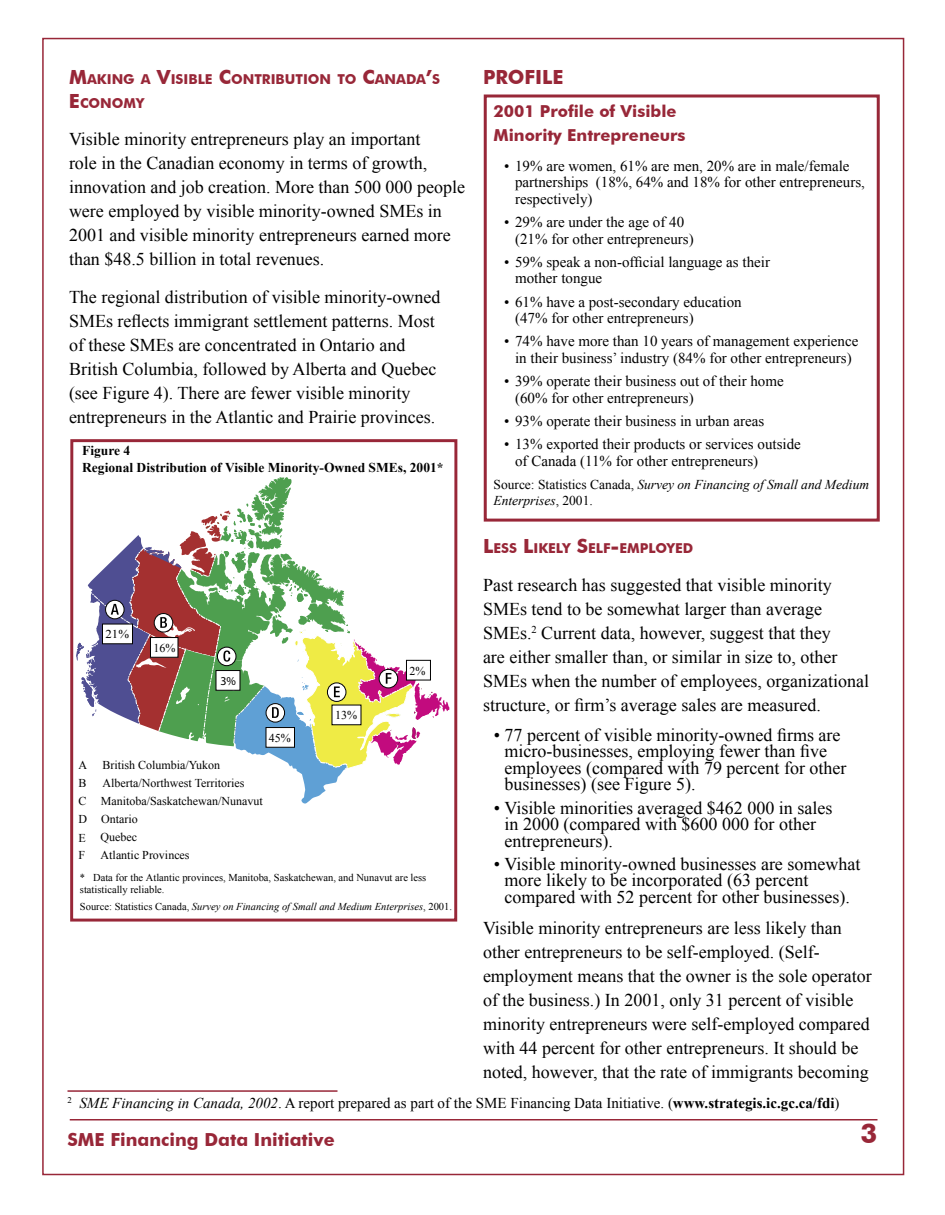
<style>
.page{position:relative;width:945px;height:1215px;background:#fff}
.page>*{position:absolute;margin:0;border:0;box-sizing:border-box;transform-origin:0 0}
.t1{font:700 27px "Futura BT";color:#982738}
.t2{font:700 19.5px "Futura BT";color:#982738}
.t3{font:18px/24px "Times New Roman";color:#000}
.t4{font:700 18px "Futura BT";color:#982738}
.t5{font:700 16.5px/24px "Futura BT";color:#982738}
.t6{font:15px/16.5px "Times New Roman";color:#000}
.t7{font:700 13.65px/24px "Futura BT";color:#982738}
.t8{font:italic 13.5px/16.5px "Times New Roman";color:#000}
.t9{font:700 13.5px/16.2px "Times New Roman";color:#000}
.t10{font:12px/18px "Times New Roman";color:#000}
.t11{font:12px "Times New Roman";color:#000;scale:1.07 1}
.t12{font:10.5px/12.6px "Times New Roman";color:#000}
.t13{font:italic 10.5px "Times New Roman";color:#000}
.s1{font-size:19.5px}
.s2{font-style:normal}
.s3{font-style:italic}
.s4{font-weight:700}
</style>
<div class="page">
<hr style="left:70px;top:1119px;width:808px;height:1px;background:#982738">
<div style="left:70px;top:439px;width:387px;height:483px;border:3px solid #982738"></div>
<div style="left:484px;top:94px;width:396px;height:428px;border:3px solid #982738"></div>
<hr style="left:68px;top:1090px;width:270px;height:2px;background:#982738">
<svg style="left:76px;top:477px;width:373px;height:327px"></svg>
<p class="t7" style="left:69px;top:67px;width:373px"><span class="s1">M</span>AKING A <span class="s1">V</span>ISIBLE <span class="s1">C</span>ONTRIBUTION TO <span class="s1">C</span>ANADA<span class="s1">’</span>S<br><span class="s1">E</span>CONOMY</p>
<p class="t3" style="left:69px;top:127px;width:397px">Visible minority entrepreneurs play an important<br>role in the Canadian economy in terms of growth, innovation and job creation. More than 500 000 people were employed by visible minority-owned SMEs in 2001 and visible minority entrepreneurs earned more than $48.5 billion in total revenues.</p>
<p class="t3" style="left:69px;top:285px;width:373px">The regional distribution of visible minority-owned SMEs reflects immigrant settlement patterns. Most of these SMEs are concentrated in Ontario and British Columbia, followed by Alberta and Quebec (see Figure 4). There are fewer visible minority entrepreneurs in the Atlantic and Prairie provinces.</p>
<p class="t9" style="left:82px;top:442px;width:363px">Figure 4<br>Regional Distribution of Visible Minority-Owned SMEs, 2001*</p>
<p class="t11" style="left:105px;top:626px;width:24px">21%</p>
<p class="t10" style="left:153px;top:639px;width:23px">16%</p>
<p class="t10" style="left:269px;top:729px;width:23px">45%</p>
<p class="t10" style="left:335px;top:706px;width:24px">13%</p>
<p class="t10" style="left:409px;top:661px;width:17px">2%</p>
<p class="t10" style="left:101px;top:756px;width:164px">British Columbia/Yukon<br>Alberta/Northwest Territories<br>Manitoba/Saskatchewan/Nunavut<br>Ontario<br>Quebec<br>Atlantic Provinces</p>
<p class="t10" style="left:78px;top:756px;width:10px;text-align:justify">A B C D</p>
<p class="t10" style="left:78px;top:830px;width:9px;line-height:16.5px">E<br>F</p>
<p class="t12" style="left:80px;top:871px;width:348px">* Data for the Atlantic provinces, Manitoba, Saskatchewan, and Nunavut are less statistically reliable.</p>
<p class="t13" style="left:80px;top:900px;width:374px"><span class="s2">Source: Statistics Canada,</span> Survey on Financing of Small and Medium Enterprises<span class="s2">, 2001.</span></p>
<p class="t2" style="left:483px;top:65px;width:82px">PROFILE</p>
<p class="t5" style="left:494px;top:99px;width:194px">2001 Profile of Visible<br>Minority Entrepreneurs</p>
<p class="t6" style="left:515px;top:157px;width:351px;text-indent:-11px">• 19% are women, 61% are men, 20% are in male/female partnerships (18%, 64% and 18% for other entrepreneurs, respectively)</p>
<p class="t6" style="left:515px;top:214px;width:180px;text-indent:-11px">• 29% are under the age of 40 (21% for other entrepreneurs)</p>
<p class="t6" style="left:515px;top:253px;width:256px;text-indent:-11px">• 59% speak a non-official language as their mother tongue</p>
<p class="t6" style="left:515px;top:293px;width:228px;text-indent:-11px">• 61% have a post-secondary education (47% for other entrepreneurs)</p>
<p class="t6" style="left:504px;top:333px;width:356px;text-align:center">• 74% have more than 10 years of management experience in their business’ industry (84% for other entrepreneurs)</p>
<p class="t6" style="left:515px;top:373px;width:270px;text-indent:-11px">• 39% operate their business out of their home (60% for other entrepreneurs)</p>
<p class="t6" style="left:504px;top:412px;width:261px">• 93% operate their business in urban areas</p>
<p class="t6" style="left:515px;top:436px;width:287px;text-indent:-11px">• 13% exported their products or services outside of Canada (11% for other entrepreneurs)</p>
<p class="t8" style="left:494px;top:476px;width:377px"><span class="s2">Source: Statistics Canada,</span> Survey on Financing of Small and Medium<br>Enterprises<span class="s2">, 2001.</span></p>
<p class="t7" style="left:483px;top:536px;width:212px"><span class="s1">L</span>ESS <span class="s1">L</span>IKELY <span class="s1">S</span>ELF<span class="s1">-</span>EMPLOYED</p>
<p class="t3" style="left:483px;top:573px;width:388px">Past research has suggested that visible minority SMEs tend to be somewhat larger than average SMEs.<sup>2</sup> Current data, however, suggest that they<br>are either smaller than, or similar in size to, other SMEs when the number of employees, organizational structure, or firm’s average sales are measured.</p>
<p class="t3" style="left:505px;top:726px;width:343px;line-height:16.5px;text-indent:-11px">• 77 percent of visible minority-owned firms are micro-businesses, employing fewer than five employees (compared with 79 percent for other businesses) (see Figure 5).</p>
<p class="t3" style="left:505px;top:799px;width:329px;line-height:16.5px;text-indent:-11px">• Visible minorities averaged $462 000 in sales in 2000 (compared with $600 000 for other entrepreneurs).</p>
<p class="t3" style="left:505px;top:855px;width:357px;line-height:16.5px;text-indent:-11px">• Visible minority-owned businesses are somewhat more likely to be incorporated (63 percent compared with 52 percent for other businesses).</p>
<p class="t3" style="left:483px;top:915px;width:390px">Visible minority entrepreneurs are less likely than other entrepreneurs to be self-employed. (Self&shy;employment means that the owner is the sole operator of the business.) In 2001, only 31 percent of visible minority entrepreneurs were self-employed compared with 44 percent for other entrepreneurs. It should be noted, however, that the rate of immigrants becoming</p>
<p class="t6" style="left:68px;top:1095px;width:774px"><sup>2</sup> <span class="s3">SME Financing in Canada, 2002</span>. A report prepared as part of the SME Financing Data Initiative. (<span class="s4">www.strategis.ic.gc.ca/fdi</span>)</p>
<p class="t4" style="left:68px;top:1129px;width:269px">SME Financing Data Initiative</p>
<h1 class="t1" style="left:861px;top:1117px;width:18px">3</h1>
</div>
